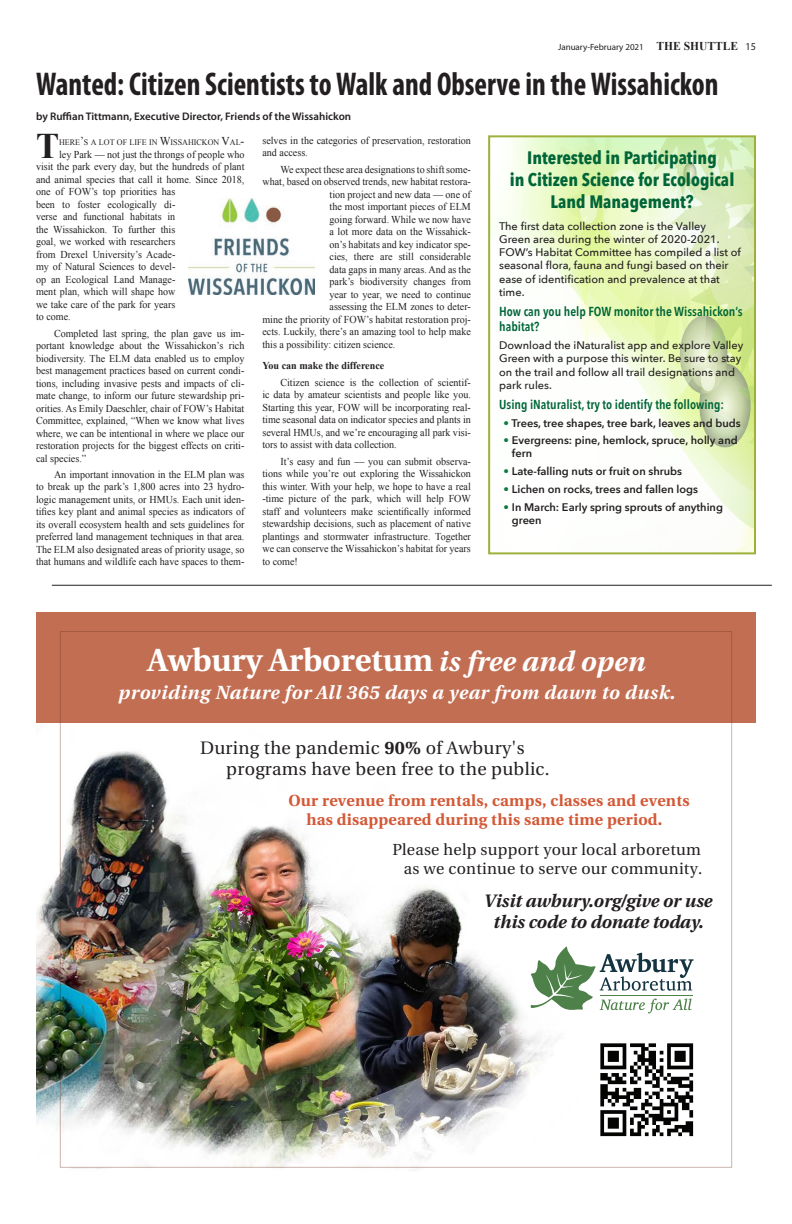
<style>
.page{position:relative;width:792px;height:1224px;background:#fff}
.page>*{position:absolute;margin:0;border:0;box-sizing:border-box;transform-origin:0 0}
.drop_cap{font:700 36px "Times New Roman";color:#231f20;scale:.96 1}
.Head_30pt{font:700 condensed 33px "Myriad Pro";color:#231f20;scale:.91 1}
.t1{font:700 32px "Linguistics Pro";letter-spacing:-.005em;color:#fff}
.t2{font:italic 700 19px "Linguistics Pro";letter-spacing:.035em;color:#fff}
.Avenir_Next_body_art{font:700 18px/21.6px "Avenir Next Condensed";color:#006537;text-align:center}
.t3{font:18px/21px "Linguistics Pro";letter-spacing:.015em;color:#231f20}
.t4{font:italic 700 18px/21.6px "Linguistics Pro";color:#231f20;text-align:center}
.t5{font:700 16px/19px "Linguistics Pro";letter-spacing:.015em;color:#d35937;text-align:center}
.t6{font:16px/19px "Linguistics Pro";letter-spacing:.015em;color:#231f20;text-align:right}
.Avenir_Next_body_art-2{font:600 13px/15.6px "Avenir Next Condensed";color:#006537}
.Avenir_Next_body_art-3{font:500 11px/13.2px "Avenir Next";color:#231f20}
.Avenir_Next_body_art-4{font:600 11px/13.2px "Avenir Next";color:#231f20}
.Byline{font:600 11px "Myriad Pro";color:#231f20}
.Body{font:10.5px/12.5px "Times New Roman";color:#231f20;text-align:justify;scale:.96 1}
.drop_cap-2{font:10.5px/12.5px "Times New Roman";color:#231f20;scale:.96 1}
.body_subhead{font:700 10.5px "Times New Roman";color:#231f20;scale:.96 1}
.t7{font:9px "Myriad Pro";color:#231f20}
.drop_cap-3{font:8.4px "Times New Roman";color:#231f20;scale:.96 1}
.s1{font-family:"Times New Roman";font-weight:700;font-size:12px}
.s2{font-size:10.5px}
.s3{color:#0d793d}
.s4{font-size:12px}
.s5{font-style:italic;font-size:28px}
.s6{font-weight:700}
</style>
<div class="page">
<hr style="left:52px;top:585px;width:720px;height:1px;background:#231f20">
<img style="left:188px;top:198px;width:127px;height:96px">
<svg style="left:724px;top:504px;width:29px;height:47px"></svg>
<svg style="left:491px;top:138px;width:262px;height:366px"></svg>
<div style="left:488px;top:135px;width:268px;height:419px;border:2px solid #9fb03a"></div>
<img style="left:36px;top:723px;width:697px;height:446px">
<svg style="left:530px;top:946px;width:164px;height:67px"></svg>
<hr style="left:600px;top:995px;width:93px;height:1px;background:#4d8149">
<img style="left:594px;top:1037px;width:105px;height:106px">
<div style="left:36px;top:612px;width:720px;height:111px;background:#c26e52"></div>
<p class="t7" style="left:558px;top:41px;width:199px">January-February 2021 <span class="s1">THE SHUTTLE</span> <span class="s2">15</span></p>
<p class="Head_30pt" style="left:36px;top:63px;width:751px">Wanted: Citizen Scientists to Walk and Observe in the Wissahickon</p>
<p class="Byline" style="left:36px;top:109px;width:317px">by Ruffian Tittmann, Executive Director, Friends of the Wissahickon</p>
<p class="Avenir_Next_body_art" style="left:510px;top:147px;width:226px">Interested in Participating<br>in Citizen Science for Ecological<br>Land Management?</p>
<p class="Avenir_Next_body_art-3" style="left:499px;top:219px;width:243px">The first data collection zone is the Valley<br>Green area during the winter of 2020-2021.<br>FOW’s Habitat Committee has compiled a list of seasonal flora, fauna and fungi based on their ease of identification and prevalence at that time.</p>
<p class="Avenir_Next_body_art-2" style="left:499px;top:303px;width:245px">How can you help FOW monitor the Wissahickon’s habitat?</p>
<p class="Avenir_Next_body_art-3" style="left:499px;top:338px;width:246px">Download the iNaturalist app and explore Valley Green with a purpose this winter. Be sure to stay on the trail and follow all trail designations and park rules.</p>
<p class="Avenir_Next_body_art-2" style="left:499px;top:396px;width:227px">Using iNaturalist, try to identify the following:</p>
<p class="Avenir_Next_body_art-4" style="left:504px;top:416px;width:239px"><span class="s3">•</span> Trees, tree shapes, tree bark, leaves and buds</p>
<p class="Avenir_Next_body_art-4" style="left:512px;top:434px;width:227px;text-indent:-8px"><span class="s3">•</span> Evergreens: pine, hemlock, spruce, holly and fern</p>
<p class="Avenir_Next_body_art-4" style="left:504px;top:464px;width:180px"><span class="s3">•</span> Late-falling nuts or fruit on shrubs</p>
<p class="Avenir_Next_body_art-4" style="left:504px;top:482px;width:196px"><span class="s3">•</span> Lichen on rocks, trees and fallen logs</p>
<p class="Avenir_Next_body_art-4" style="left:512px;top:500px;width:213px;text-indent:-8px"><span class="s3">•</span> In March: Early spring sprouts of anything green</p>
<p class="drop_cap" style="left:36px;top:121px;width:26px">T</p>
<p class="drop_cap-3" style="left:59px;top:137px;width:195px">HERE<span class="s4">’</span>S A LOT OF LIFE IN <span class="s4">W</span>ISSAHICKON <span class="s4">V</span>AL<span class="s4">-</span></p>
<p class="Body" style="left:262px;top:134px;width:219px">selves in the categories of preservation, restoration and access.</p>
<p class="Body" style="left:280px;top:163px;width:200px">We expect these area designations to shift some-</p>
<p class="Body" style="left:262px;top:175px;width:219px">what, based on observed trends, new habitat restora-</p>
<p class="Body" style="left:330px;top:188px;width:149px">tion project and new data — one of</p>
<p class="Body" style="left:330px;top:200px;width:149px">the most important pieces of ELM</p>
<p class="Body" style="left:330px;top:213px;width:149px">going forward. While we now have</p>
<p class="Body" style="left:330px;top:225px;width:149px">a lot more data on the Wissahick-</p>
<p class="Body" style="left:330px;top:238px;width:149px">on’s habitats and key indicator spe-</p>
<p class="Body" style="left:330px;top:250px;width:149px">cies, there are still considerable</p>
<p class="Body" style="left:330px;top:263px;width:149px">data gaps in many areas. And as the</p>
<p class="Body" style="left:330px;top:275px;width:149px">park’s biodiversity changes from</p>
<p class="Body" style="left:330px;top:288px;width:149px">year to year, we need to continue</p>
<p class="Body" style="left:330px;top:300px;width:149px">assessing the ELM zones to deter-</p>
<p class="Body" style="left:262px;top:313px;width:219px">mine the priority of FOW’s habitat restoration proj-</p>
<p class="Body" style="left:262px;top:325px;width:219px">ects. Luckily, there’s an amazing tool to help make</p>
<p class="Body" style="left:262px;top:338px;width:140px">this a possibility: citizen science.</p>
<p class="body_subhead" style="left:262px;top:358px;width:128px">You can make the difference</p>
<p class="Body" style="left:262px;top:376px;width:219px;text-indent:18px">Citizen science is the collection of scientif&shy;ic data by amateur scientists and people like you.<br>Starting this year, FOW will be incorporating real&shy;time seasonal data on indicator species and plants in several HMUs, and we’re encouraging all park visi&shy;tors to assist with data collection.</p>
<p class="Body" style="left:262px;top:455px;width:219px;text-indent:18px">It’s easy and fun — you can submit observa&shy;tions while you’re out exploring the Wissahickon this winter. With your help, we hope to have a real -time picture of the park, which will help FOW staff and volunteers make scientifically informed stewardship decisions, such as placement of native plantings and stormwater infrastructure. Together we can conserve the Wissahickon’s habitat for years to come!</p>
<p class="drop_cap-2" style="left:36px;top:148px;width:219px;text-indent:23px">ley Park — not just the throngs of people who visit the park every day, but the hundreds of plant and animal species that call it home. Since 2018, one of FOW’s top priorities has<br>been to foster ecologically di-<br>verse and functional habitats in<br>the Wissahickon. To further this<br>goal, we worked with researchers<br>from Drexel University’s Acade-<br>my of Natural Sciences to devel-<br>op an Ecological Land Manage-<br>ment plan, which will shape how<br>we take care of the park for years<br>to come.</p>
<p class="Body" style="left:36px;top:327px;width:219px;text-indent:18px">Completed last spring, the plan gave us im&shy;portant knowledge about the Wissahickon’s rich biodiversity. The ELM data enabled us to employ best management practices based on current condi&shy;tions, including invasive pests and impacts of cli&shy;mate change, to inform our future stewardship pri&shy;orities. As Emily Daeschler, chair of FOW’s Habitat Committee, explained, “When we know what lives where, we can be intentional in where we place our restoration projects for the biggest effects on criti&shy;cal species.”</p>
<p class="Body" style="left:36px;top:468px;width:219px;text-indent:18px">An important innovation in the ELM plan was to break up the park’s 1,800 acres into 23 hydro&shy;logic management units, or HMUs. Each unit iden&shy;tifies key plant and animal species as indicators of its overall ecosystem health and sets guidelines for preferred land management techniques in that area.<br>The ELM also designated areas of priority usage, so that humans and wildlife each have spaces to them-</p>
<p class="t1" style="left:147px;top:634px;width:499px">Awbury Arboretum <span class="s5">is free and open</span></p>
<p class="t2" style="left:118px;top:677px;width:558px">providing Nature for All 365 days a year from dawn to dusk.</p>
<p class="t3" style="left:226px;top:737px;width:325px;text-indent:-26px">During the pandemic <span class="s6">90%</span> of Awbury's programs have been free to the public.</p>
<p class="t5" style="left:288px;top:790px;width:403px">Our revenue from rentals, camps, classes and events has disappeared during this same time period.</p>
<p class="t6" style="left:392px;top:840px;width:311px">Please help support your local arboretum as we continue to serve our community.</p>
<p class="t4" style="left:484px;top:889px;width:230px">Visit awbury.org/give or use this code to donate today.</p>
</div>
